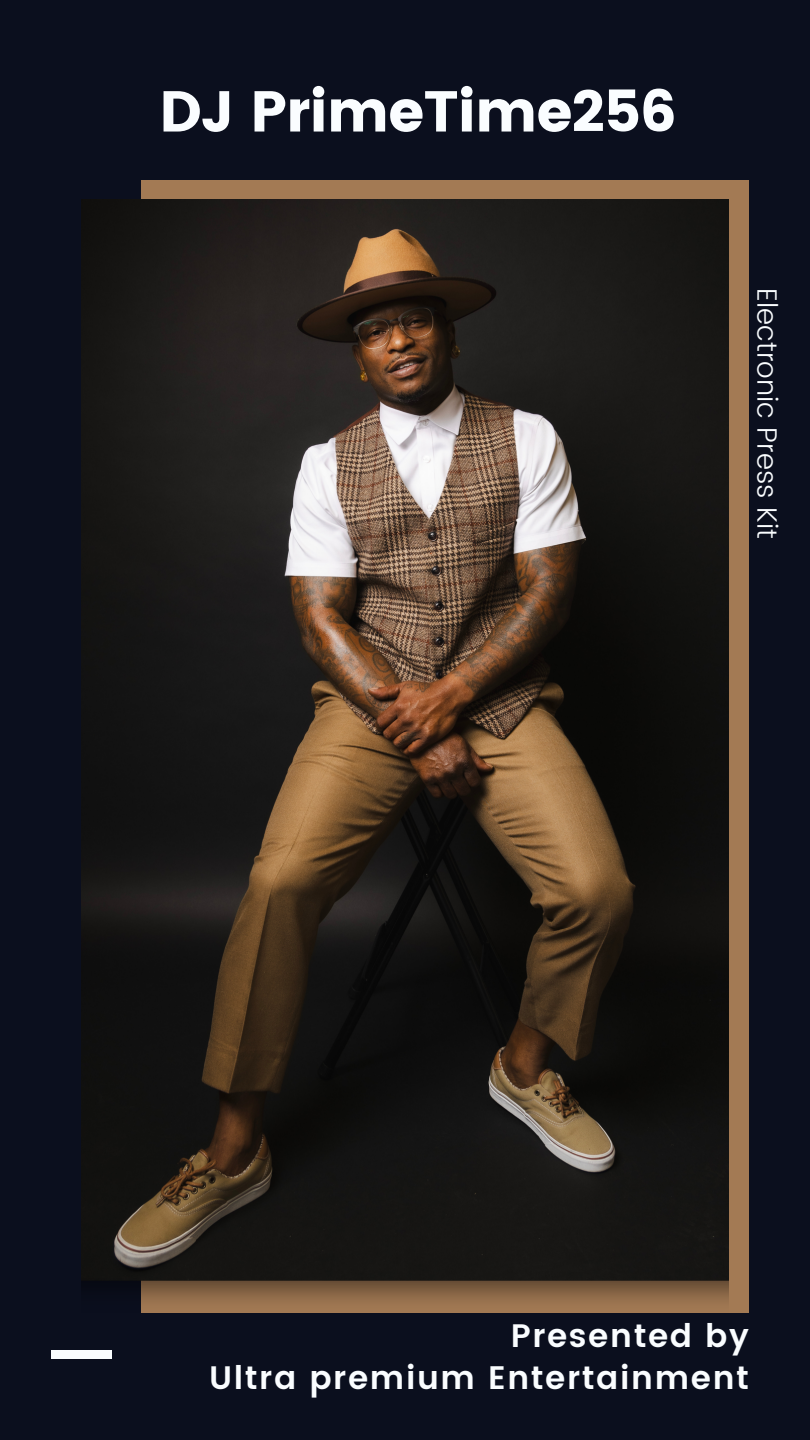
<style>
.page{position:relative;width:810px;height:1440px;background:#0b0f1e}
.page>*{position:absolute;margin:0;border:0;box-sizing:border-box;transform-origin:0 0}
.t1{font:57.5px "Poppins";letter-spacing:-.015em;color:#fafdff}
.t2{font:600 32.5px/42px "Poppins";letter-spacing:.05em;color:#fafdff;text-align:right}
.t3{font:300 28px "Poppins";color:#fafdff}
</style>
<div class="page">
<div style="left:142px;top:180px;width:607px;height:1133px;background:#a37a54"></div>
<img style="left:81px;top:199px;width:648px;height:1114px">
<div style="left:51px;top:1351px;width:60px;height:8px;background:#fafdff"></div>
<h2 class="t1" style="left:159px;top:78px;width:519px">DJ PrimeTime256</h2>
<h1 class="t3" style="left:784px;top:288px;width:252px;rotate:90deg">Electronic Press Kit</h1>
<p class="t2" style="left:209px;top:1315px;width:541px">Presented by<br>Ultra premium Entertainment</p>
</div>
